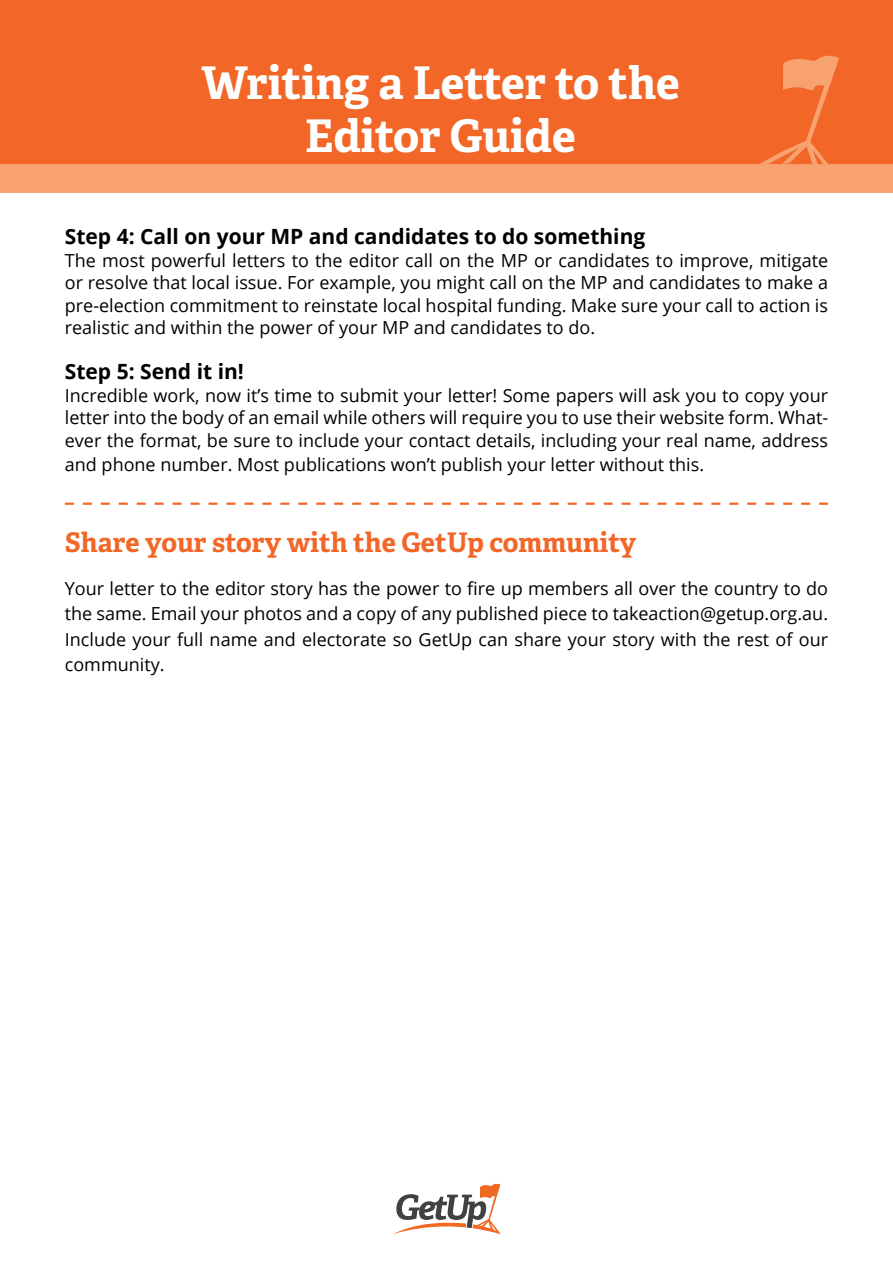
<style>
.page{position:relative;width:893px;height:1263px;background:#fff}
.page>*{position:absolute;margin:0;border:0;box-sizing:border-box;transform-origin:0 0}
.t1{font:700 45px/52.5px "Adelle";color:#fff;text-align:center}
.t2{font:700 27px "Adelle";color:#f26727}
.t3{font:700 21px "Open Sans";color:#000}
.t4{font:18px/22.5px "Open Sans";color:#000;text-align:justify}
</style>
<div class="page">
<div style="left:0;top:0;width:893px;height:166px;background:#f26727"></div>
<svg style="left:0;top:56px;width:893px;height:137px"></svg>
<svg style="left:393px;top:1183px;width:107px;height:51px"></svg>
<svg style="left:65px;top:503px;width:763px;height:2px"></svg>
<h1 class="t1" style="left:201px;top:57px;width:480px">Writing a Letter to the<br>Editor Guide</h1>
<p class="t3" style="left:65px;top:222px;width:582px">Step 4: Call on your MP and candidates to do something</p>
<p class="t4" style="left:65px;top:248px;width:765px">The most powerful letters to the editor call on the MP or candidates to improve, mitigate or resolve that local issue. For example, you might call on the MP and candidates to make a pre-election commitment to reinstate local hospital funding. Make sure your call to action is realistic and within the power of your MP and candidates to do.</p>
<p class="t3" style="left:65px;top:357px;width:181px">Step 5: Send it in!</p>
<p class="t4" style="left:65px;top:383px;width:765px;line-height:23px">Incredible work, now it’s time to submit your letter! Some papers will ask you to copy your letter into the body of an email while others will require you to use their website form. What&shy;ever the format, be sure to include your contact details, including your real name, address and phone number. Most publications won’t publish your letter without this.</p>
<h2 class="t2" style="left:65px;top:525px;width:573px">Share your story with the GetUp community</h2>
<p class="t4" style="left:65px;top:575px;width:765px;line-height:25.5px">Your letter to the editor story has the power to fire up members all over the country to do the same. Email your photos and a copy of any published piece to takeaction@getup.org.au.<br>Include your full name and electorate so GetUp can share your story with the rest of our community.</p>
</div>
